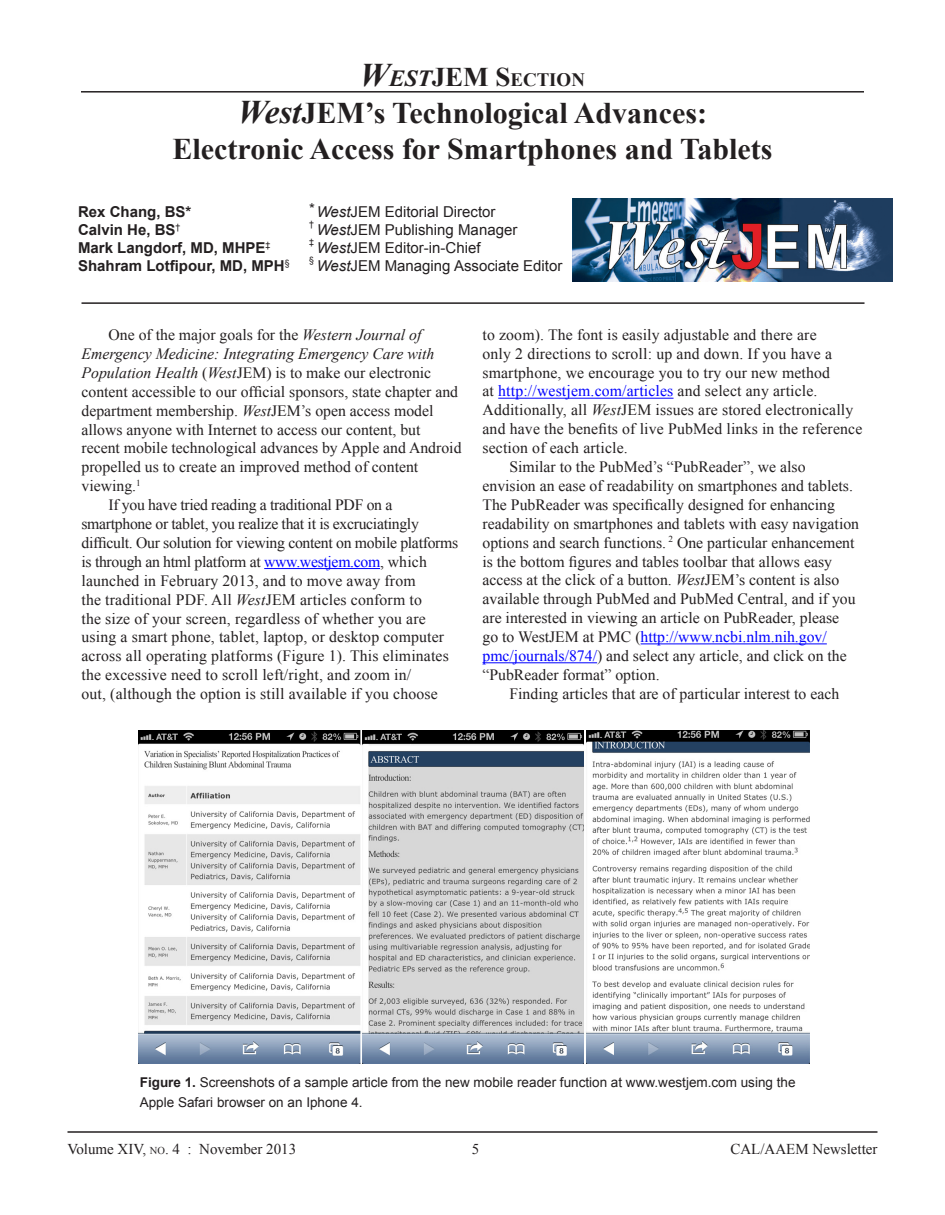
<style>
.page{position:relative;width:945px;height:1215px;background:#fff}
.page>*{position:absolute;margin:0;border:0;box-sizing:border-box;transform-origin:0 0}
.t1{font:700 30px "Times New Roman";color:#231f20}
.t2{font:700 18.9px "Times New Roman";color:#231f20}
.t3{font:15.75px/18.9px "Times New Roman";color:#231f20}
.t4{font:15px "Arial";color:#231f20}
.t5{font:700 15px "Arial";color:#231f20}
.t6{font:15px "Times New Roman";color:#231f20}
.t7{font:13.5px/19.8px "Arial";color:#231f20}
.t8{font:8.7px "Arial";color:#231f20}
.s1{font-style:italic;font-size:33px}
.s2{font-style:italic;font-size:23.1px}
.s3{font-size:27px}
.s4{font-style:italic}
.s5{color:#00f}
.s6{font-weight:700}
.s7{font-size:10.5px}
</style>
<div class="page">
<hr style="left:68px;top:1131px;width:810px;height:2px;background:#231f20">
<hr style="left:81px;top:91px;width:783px;height:2px;background:#231f20">
<hr style="left:498px;top:398px;width:176px;height:1px;background:#00f">
<hr style="left:641px;top:644px;width:186px;height:1px;background:#00f">
<hr style="left:482px;top:662px;width:115px;height:1px;background:#00f">
<hr style="left:264px;top:568px;width:116px;height:1px;background:#00f">
<hr style="left:82px;top:302px;width:783px;height:2px;background:#231f20">
<img style="left:138px;top:730px;width:672px;height:334px">
<img style="left:573px;top:199px;width:319px;height:83px">
<p class="t2" style="left:360px;top:67px;width:227px"><span class="s1">W</span><span class="s2">est</span><span class="s3">JEM S</span>ECTION</p>
<p class="t1" style="left:238px;top:93px;width:471px"><span class="s1">West</span>JEM’s Technological Advances:</p>
<p class="t1" style="left:173px;top:129px;width:601px">Electronic Access for Smartphones and Tablets</p>
<p class="t5" style="left:78px;top:202px;width:115px">Rex Chang, BS*</p>
<p class="t5" style="left:78px;top:220px;width:104px">Calvin He, BS<sup>†</sup></p>
<p class="t5" style="left:78px;top:238px;width:194px">Mark Langdorf, MD, MHPE<sup>‡</sup></p>
<p class="t5" style="left:78px;top:256px;width:213px">Shahram Lotfipour, MD, MPH<sup>§</sup></p>
<p class="t4" style="left:309px;top:199px;width:7px">*</p>
<p class="t8" style="left:309px;top:218px;width:6px">†</p>
<p class="t8" style="left:309px;top:236px;width:6px">‡</p>
<p class="t8" style="left:309px;top:254px;width:6px">§</p>
<p class="t4" style="left:317px;top:202px;width:180px"><span class="s4">West</span>JEM Editorial Director</p>
<p class="t4" style="left:317px;top:220px;width:202px"><span class="s4">West</span>JEM Publishing Manager</p>
<p class="t4" style="left:317px;top:238px;width:165px"><span class="s4">West</span>JEM Editor-in-Chief</p>
<p class="t4" style="left:317px;top:256px;width:247px"><span class="s4">West</span>JEM Managing Associate Editor</p>
<p class="t3" style="left:82px;top:325px;width:382px;text-indent:27px">One of the major goals for the <span class="s4">Western Journal of Emergency Medicine: Integrating Emergency Care with Population Health</span> (<span class="s4">West</span>JEM) is to make our electronic content accessible to our official sponsors, state chapter and department membership. <span class="s4">West</span>JEM’s open access model allows anyone with Internet to access our content, but recent mobile technological advances by Apple and Android propelled us to create an improved method of content viewing.<sup>1</sup></p>
<p class="t3" style="left:82px;top:495px;width:378px;text-indent:27px">If you have tried reading a traditional PDF on a smartphone or tablet, you realize that it is excruciatingly difficult. Our solution for viewing content on mobile platforms is through an html platform at <span class="s5">www.westjem.com</span>, which launched in February 2013, and to move away from<br>the traditional PDF. All <span class="s4">West</span>JEM articles conform to<br>the size of your screen, regardless of whether you are using a smart phone, tablet, laptop, or desktop computer across all operating platforms (Figure 1). This eliminates the excessive need to scroll left/right, and zoom in/<br>out, (although the option is still available if you choose</p>
<p class="t3" style="left:482px;top:325px;width:381px">to zoom). The font is easily adjustable and there are<br>only 2 directions to scroll: up and down. If you have a smartphone, we encourage you to try our new method<br>at <span class="s5">http://westjem.com/articles</span> and select any article.<br>Additionally, all <span class="s4">West</span>JEM issues are stored electronically and have the benefits of live PubMed links in the reference section of each article.</p>
<p class="t3" style="left:482px;top:457px;width:378px;text-indent:27px">Similar to the PubMed’s “PubReader”, we also envision an ease of readability on smartphones and tablets.<br>The PubReader was specifically designed for enhancing readability on smartphones and tablets with easy navigation options and search functions. <sup>2</sup> One particular enhancement is the bottom figures and tables toolbar that allows easy access at the click of a button. <span class="s4">West</span>JEM’s content is also available through PubMed and PubMed Central, and if you are interested in viewing an article on PubReader, please<br>go to WestJEM at PMC (<span class="s5">http://www.ncbi.nlm.nih.gov/ pmc/journals/874/</span>) and select any article, and click on the “PubReader format” option.</p>
<p class="t3" style="left:509px;top:684px;width:331px">Finding articles that are of particular interest to each</p>
<p class="t7" style="left:140px;top:1072px;width:657px"><span class="s6">Figure 1.</span> Screenshots of a sample article from the new mobile reader function at www.westjem.com using the<br>Apple Safari browser on an Iphone 4.</p>
<p class="t6" style="left:68px;top:1138px;width:230px">Volume XIV, <span class="s7">no</span>. 4 : November 2013</p>
<p class="t6" style="left:472px;top:1138px;width:9px">5</p>
<p class="t6" style="left:730px;top:1138px;width:149px">CAL/AAEM Newsletter</p>
</div>
